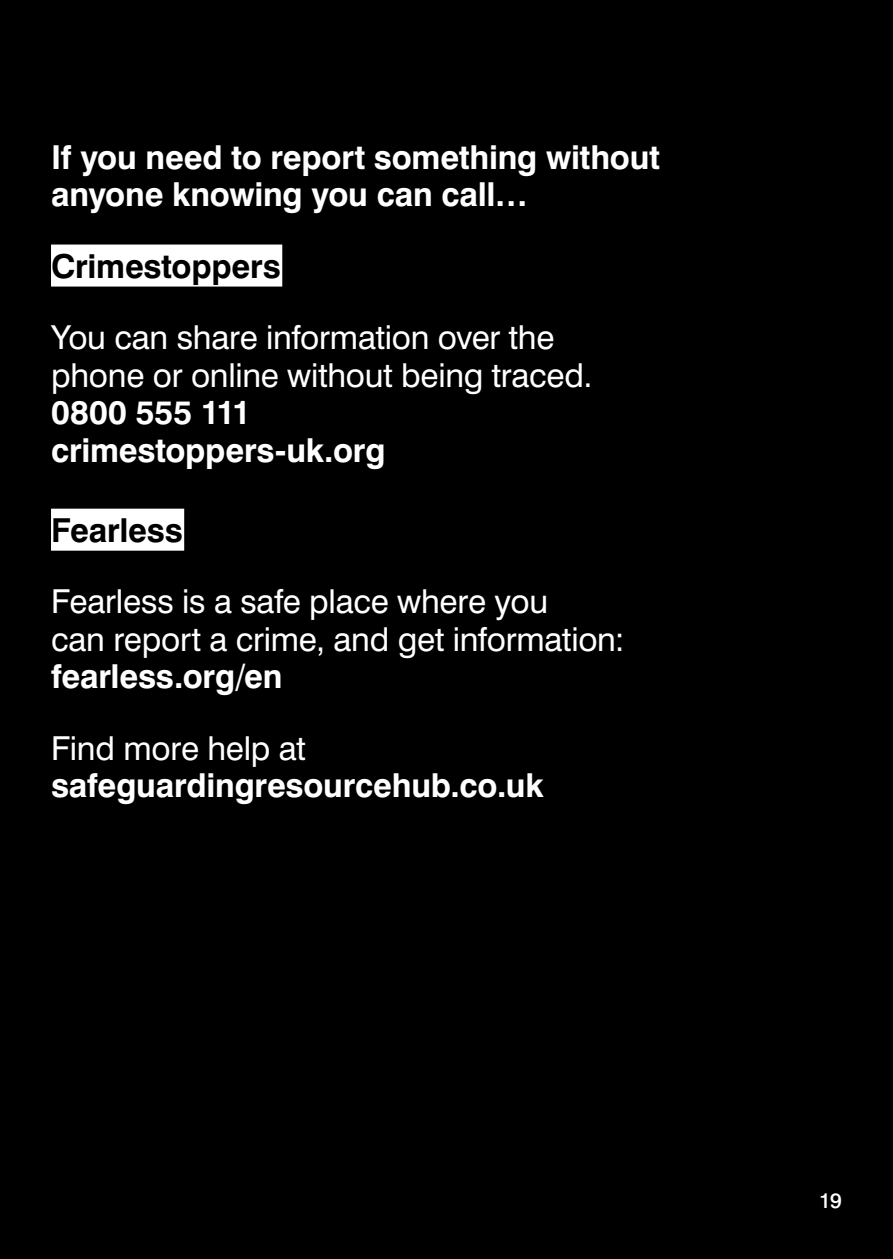
<style>
.page{position:relative;width:893px;height:1259px;background:#000}
.page>*{position:absolute;margin:0;border:0;box-sizing:border-box;transform-origin:0 0}
.t1{font:33px/37.5px "Swiss 721 BT";letter-spacing:-.005em;color:#fff}
.t2{font:700 33px/37.5px "Swiss 721 BT";letter-spacing:-.005em;color:#fff}
.t3{font:700 33px "Swiss 721 BT";letter-spacing:-.005em;color:#000}
.t4{font:500 21px "Swiss 721 BT";color:#fff}
</style>
<div class="page">
<div style="left:51px;top:244px;width:231px;height:42px;background:#fff"></div>
<div style="left:51px;top:509px;width:133px;height:42px;background:#fff"></div>
<p class="t2" style="left:51px;top:138px;width:610px">If you need to report something without anyone knowing you can call…</p>
<p class="t3" style="left:51px;top:246px;width:231px">Crimestoppers</p>
<p class="t1" style="left:51px;top:318px;width:543px">You can share information over the phone or online without being traced.</p>
<p class="t2" style="left:51px;top:393px;width:336px">0800 555 111 crimestoppers-uk.org</p>
<p class="t3" style="left:51px;top:510px;width:133px">Fearless</p>
<p class="t1" style="left:51px;top:582px;width:575px">Fearless is a safe place where you<br>can report a crime, and get information:</p>
<p class="t2" style="left:51px;top:657px;width:233px">fearless.org/en</p>
<p class="t1" style="left:51px;top:729px;width:256px">Find more help at</p>
<p class="t2" style="left:51px;top:766px;width:494px">safeguardingresourcehub.co.uk</p>
<p class="t4" style="left:819px;top:1187px;width:24px">19</p>
</div>
